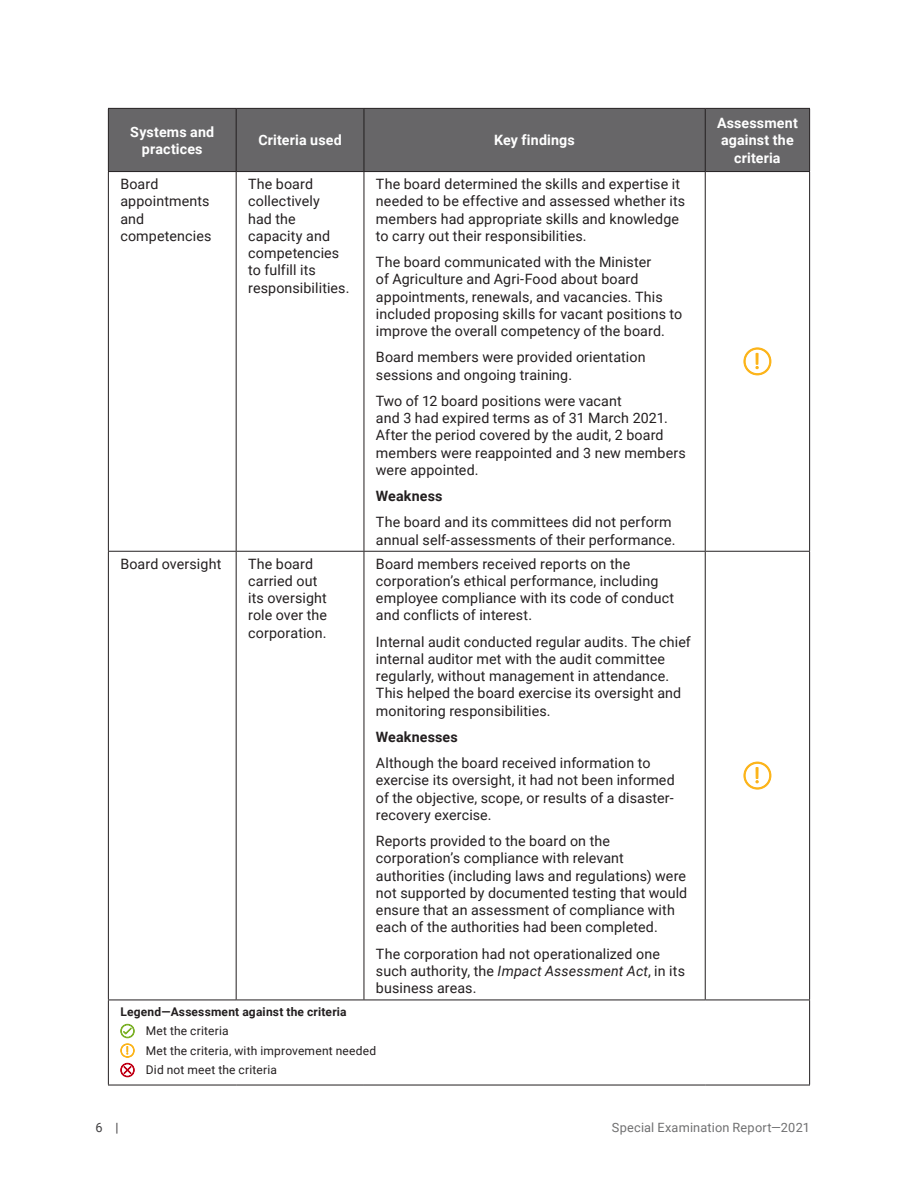
<style>
.page{position:relative;width:918px;height:1188px;background:#fff}
.page>*{position:absolute;margin:0;border:0;box-sizing:border-box;transform-origin:0 0}
.t1{font:14.25px/17.2px "Roboto";letter-spacing:.01em;color:#231f20}
.t2{font:700 14.25px/17.2px "Roboto";letter-spacing:.01em;color:#fff;text-align:center}
.t3{font:700 14.25px "Roboto";letter-spacing:.01em;color:#231f20}
.t4{font:12.75px "Roboto";letter-spacing:.015em;color:#707071}
.t5{font:12.75px "Roboto";color:#414042}
.t6{font:12px/19.5px "Roboto";letter-spacing:.015em;color:#231f20}
.t7{font:700 12px "Roboto";letter-spacing:.015em;color:#231f20}
.s1{font-style:italic}
</style>
<div class="page">
<div style="left:109px;top:109px;width:700px;height:62px;background:#676668"></div>
<hr style="left:108px;top:108px;width:128px;height:1px;background:#231f20">
<hr style="left:108px;top:109px;width:1px;height:62px;background:#231f20">
<hr style="left:236px;top:108px;width:128px;height:1px;background:#231f20">
<hr style="left:236px;top:109px;width:1px;height:62px;background:#231f20">
<hr style="left:364px;top:108px;width:341px;height:1px;background:#231f20">
<hr style="left:364px;top:109px;width:1px;height:62px;background:#231f20">
<hr style="left:705px;top:108px;width:105px;height:1px;background:#231f20">
<hr style="left:705px;top:109px;width:1px;height:62px;background:#231f20">
<hr style="left:809px;top:109px;width:1px;height:62px;background:#231f20">
<hr style="left:108px;top:171px;width:128px;height:1px;background:#231f20">
<hr style="left:108px;top:172px;width:1px;height:379px;background:#231f20">
<hr style="left:236px;top:171px;width:128px;height:1px;background:#231f20">
<hr style="left:236px;top:172px;width:1px;height:379px;background:#231f20">
<hr style="left:364px;top:171px;width:341px;height:1px;background:#231f20">
<hr style="left:364px;top:172px;width:1px;height:379px;background:#231f20">
<hr style="left:705px;top:171px;width:105px;height:1px;background:#231f20">
<hr style="left:705px;top:172px;width:1px;height:379px;background:#231f20">
<hr style="left:809px;top:172px;width:1px;height:379px;background:#231f20">
<hr style="left:108px;top:551px;width:128px;height:1px;background:#231f20">
<hr style="left:108px;top:552px;width:1px;height:448px;background:#231f20">
<hr style="left:236px;top:551px;width:128px;height:1px;background:#231f20">
<hr style="left:236px;top:552px;width:1px;height:448px;background:#231f20">
<hr style="left:364px;top:551px;width:341px;height:1px;background:#231f20">
<hr style="left:364px;top:552px;width:1px;height:448px;background:#231f20">
<hr style="left:705px;top:551px;width:105px;height:1px;background:#231f20">
<hr style="left:705px;top:552px;width:1px;height:448px;background:#231f20">
<hr style="left:809px;top:552px;width:1px;height:448px;background:#231f20">
<hr style="left:108px;top:1000px;width:128px;height:1px;background:#231f20">
<hr style="left:108px;top:1000px;width:1px;height:85px;background:#231f20">
<hr style="left:236px;top:1000px;width:128px;height:1px;background:#231f20">
<hr style="left:364px;top:1000px;width:341px;height:1px;background:#231f20">
<hr style="left:705px;top:1000px;width:105px;height:1px;background:#231f20">
<hr style="left:809px;top:1000px;width:1px;height:85px;background:#231f20">
<hr style="left:108px;top:1085px;width:128px;height:1px;background:#231f20">
<hr style="left:236px;top:1085px;width:128px;height:1px;background:#231f20">
<hr style="left:364px;top:1085px;width:341px;height:1px;background:#231f20">
<hr style="left:705px;top:1085px;width:105px;height:1px;background:#231f20">
<svg style="left:743px;top:347px;width:29px;height:29px"></svg>
<svg style="left:743px;top:761px;width:29px;height:29px"></svg>
<svg style="left:120px;top:1024px;width:15px;height:54px"></svg>
<p class="t2" style="left:130px;top:122px;width:86px">Systems and practices</p>
<p class="t2" style="left:258px;top:131px;width:85px">Criteria used</p>
<p class="t2" style="left:494px;top:131px;width:82px">Key findings</p>
<p class="t1" style="left:120px;top:175px;width:93px">Board appointments and competencies</p>
<p class="t1" style="left:248px;top:175px;width:103px">The board collectively<br>had the capacity and competencies to fulfill its responsibilities.</p>
<p class="t1" style="left:376px;top:175px;width:311px">The board determined the skills and expertise it needed to be effective and assessed whether its members had appropriate skills and knowledge to carry out their responsibilities.</p>
<p class="t1" style="left:376px;top:253px;width:308px">The board communicated with the Minister<br>of Agriculture and Agri-Food about board appointments, renewals, and vacancies. This included proposing skills for vacant positions to improve the overall competency of the board.</p>
<p class="t1" style="left:376px;top:348px;width:271px">Board members were provided orientation sessions and ongoing training.</p>
<p class="t1" style="left:376px;top:392px;width:311px">Two of 12 board positions were vacant<br>and 3 had expired terms as of 31 March 2021.<br>After the period covered by the audit, 2 board members were reappointed and 3 new members were appointed.</p>
<p class="t3" style="left:376px;top:486px;width:68px">Weakness</p>
<p class="t1" style="left:376px;top:513px;width:301px">The board and its committees did not perform annual self-assessments of their performance.</p>
<p class="t1" style="left:120px;top:554px;width:103px">Board oversight</p>
<p class="t1" style="left:248px;top:554px;width:81px">The board carried out its oversight role over the corporation.</p>
<p class="t1" style="left:376px;top:554px;width:300px">Board members received reports on the corporation’s ethical performance, including employee compliance with its code of conduct and conflicts of interest.</p>
<p class="t1" style="left:376px;top:632px;width:316px">Internal audit conducted regular audits. The chief internal auditor met with the audit committee regularly, without management in attendance.<br>This helped the board exercise its oversight and monitoring responsibilities.</p>
<p class="t3" style="left:376px;top:727px;width:83px">Weaknesses</p>
<p class="t1" style="left:376px;top:754px;width:300px">Although the board received information to exercise its oversight, it had not been informed of the objective, scope, or results of a disaster&shy;recovery exercise.</p>
<p class="t1" style="left:376px;top:832px;width:313px">Reports provided to the board on the corporation’s compliance with relevant authorities (including laws and regulations) were not supported by documented testing that would ensure that an assessment of compliance with each of the authorities had been completed.</p>
<p class="t1" style="left:376px;top:944px;width:311px">The corporation had not operationalized one such authority, the <span class="s1">Impact Assessment Act</span>, in its business areas.</p>
<p class="t7" style="left:120px;top:1003px;width:228px">Legend—Assessment against the criteria</p>
<p class="t6" style="left:146px;top:1021px;width:232px">Met the criteria<br>Met the criteria, with improvement needed<br>Did not meet the criteria</p>
<p class="t2" style="left:717px;top:114px;width:82px">Assessment against the criteria</p>
<p class="t5" style="left:95px;top:1119px;width:25px">6 |</p>
<p class="t4" style="left:612px;top:1119px;width:200px">Special Examination Report—2021</p>
</div>
